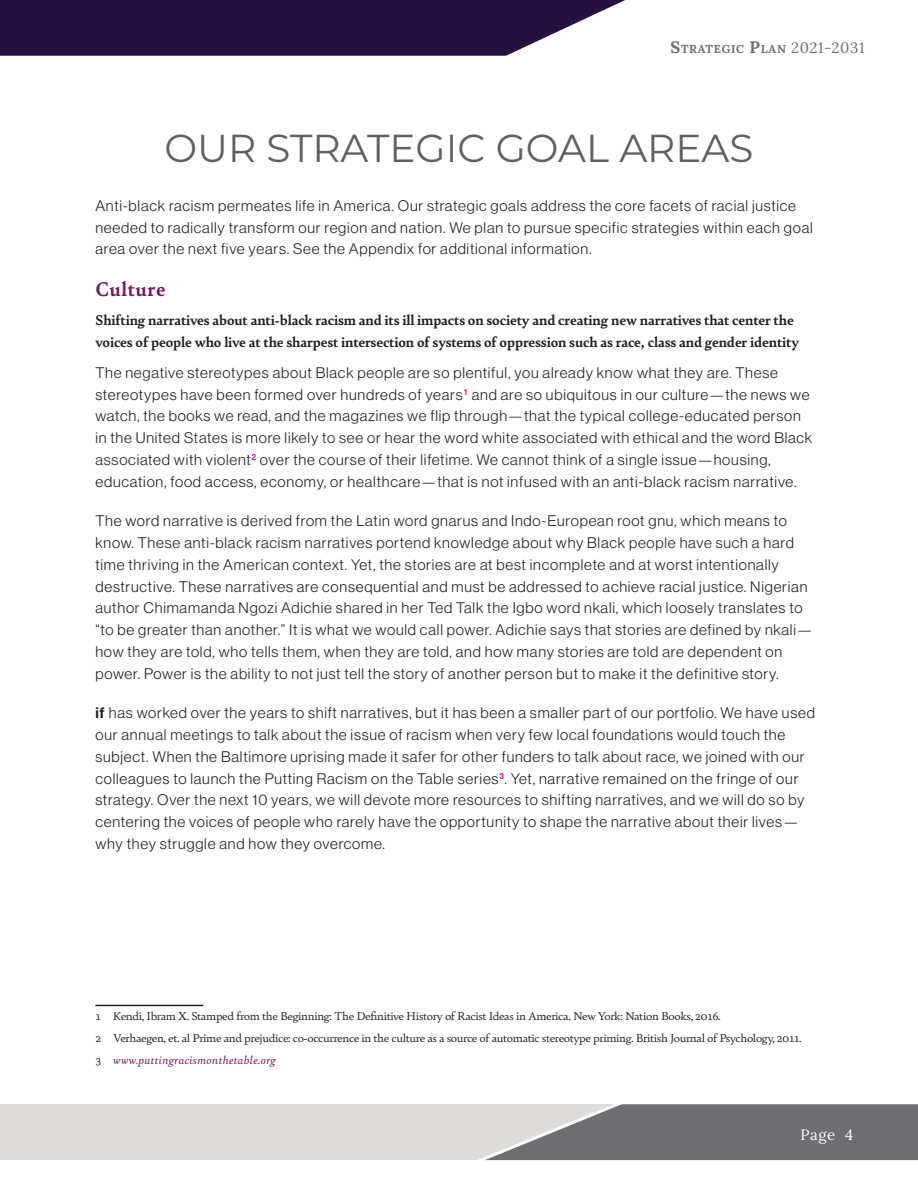
<style>
.page{position:relative;width:918px;height:1188px;background:#fff}
.page>*{position:absolute;margin:0;border:0;box-sizing:border-box;transform-origin:0 0}
.t1{font:39px "Montserrat";color:#606060}
.H2{font:700 21px "Bely";letter-spacing:.03em;color:#701e5d}
.Body{font:15px/21.8px "N Haas Grotesk DS Pro 45 Lt";letter-spacing:.05em;color:#231f20}
.subparagraph_level_2{font:700 15px/21.8px "Bely";letter-spacing:-.005em;color:#231f20;scale:1.04 1}
.t2{font:15px "Lora";color:#fff}
.footnote_Text{font:12px "Bely";letter-spacing:-.03em;color:#231f20;scale:1.08 1}
.footnote_Text-2{font:italic 12px "Bely";letter-spacing:.025em;color:#701e5d;scale:1.08 1}
.page_number{font:700 11.55px "Lora";letter-spacing:.055em;color:#6e6e70}
.s1{font-size:16.5px}
.s2{font-weight:400;font-size:15px}
.s3{font-family:"N Haas Grotesk DS Pro 65 Md"}
.s4{font-style:normal;color:#231f20}
</style>
<div class="page">
<div style="left:0;top:1104px;width:615px;height:56px;background:#dedddc"></div>
<svg style="left:478px;top:1104px;width:440px;height:57px"></svg>
<hr style="left:95px;top:1005px;width:108px;height:1px;background:#231f20">
<svg style="left:0;top:0;width:625px;height:56px;background:#3b2952"></svg>
<p class="page_number" style="left:671px;top:39px;width:195px"><span class="s1">S</span>TRATEGIC <span class="s1">P</span>LAN <span class="s2">2021-2031</span></p>
<h1 class="t1" style="left:164px;top:121px;width:591px">OUR STRATEGIC GOAL AREAS</h1>
<p class="Body" style="left:95px;top:195px;width:719px">Anti-black racism permeates life in America. Our strategic goals address the core facets of racial justice needed to radically transform our region and nation. We plan to pursue specific strategies within each goal area over the next five years. See the Appendix for additional information.</p>
<p class="H2" style="left:95px;top:274px;width:71px">Culture</p>
<p class="subparagraph_level_2" style="left:95px;top:309px;width:678px">Shifting narratives about anti-black racism and its ill impacts on society and creating new narratives that center the voices of people who live at the sharpest intersection of systems of oppression such as race, class and gender identity</p>
<p class="Body" style="left:95px;top:362px;width:718px">The negative stereotypes about Black people are so plentiful, you already know what they are. These stereotypes have been formed over hundreds of years<sup>1</sup> and are so ubiquitous in our culture—the news we watch, the books we read, and the magazines we flip through—that the typical college-educated person in the United States is more likely to see or hear the word white associated with ethical and the word Black associated with violent<sup>2</sup> over the course of their lifetime. We cannot think of a single issue—housing, education, food access, economy, or healthcare—that is not infused with an anti-black racism narrative.</p>
<p class="Body" style="left:95px;top:510px;width:718px">The word narrative is derived from the Latin word gnarus and Indo-European root gnu, which means to know. These anti-black racism narratives portend knowledge about why Black people have such a hard time thriving in the American context. Yet, the stories are at best incomplete and at worst intentionally destructive. These narratives are consequential and must be addressed to achieve racial justice. Nigerian author Chimamanda Ngozi Adichie shared in her Ted Talk the Igbo word nkali, which loosely translates to “to be greater than another.” It is what we would call power. Adichie says that stories are defined by nkali— how they are told, who tells them, when they are told, and how many stories are told are dependent on power. Power is the ability to not just tell the story of another person but to make it the definitive story.</p>
<p class="Body" style="left:95px;top:702px;width:721px"><span class="s3">if</span> has worked over the years to shift narratives, but it has been a smaller part of our portfolio. We have used our annual meetings to talk about the issue of racism when very few local foundations would touch the subject. When the Baltimore uprising made it safer for other funders to talk about race, we joined with our colleagues to launch the Putting Racism on the Table series<sup>3</sup>. Yet, narrative remained on the fringe of our strategy. Over the next 10 years, we will devote more resources to shifting narratives, and we will do so by centering the voices of people who rarely have the opportunity to shape the narrative about their lives— why they struggle and how they overcome.</p>
<p class="footnote_Text" style="left:95px;top:1007px;width:580px">1 Kendi, Ibram X. Stamped from the Beginning: The Definitive History of Racist Ideas in America. New York: Nation Books, 2016.</p>
<p class="footnote_Text" style="left:95px;top:1029px;width:655px">2 Verhaegen, et. al Prime and prejudice: co-occurrence in the culture as a source of automatic stereotype priming. British Journal of Psychology, 2011.</p>
<p class="footnote_Text-2" style="left:95px;top:1051px;width:169px"><span class="s4">3</span> www.puttingracismonthetable.org</p>
<p class="t2" style="left:801px;top:1123px;width:54px">Page 4</p>
</div>
